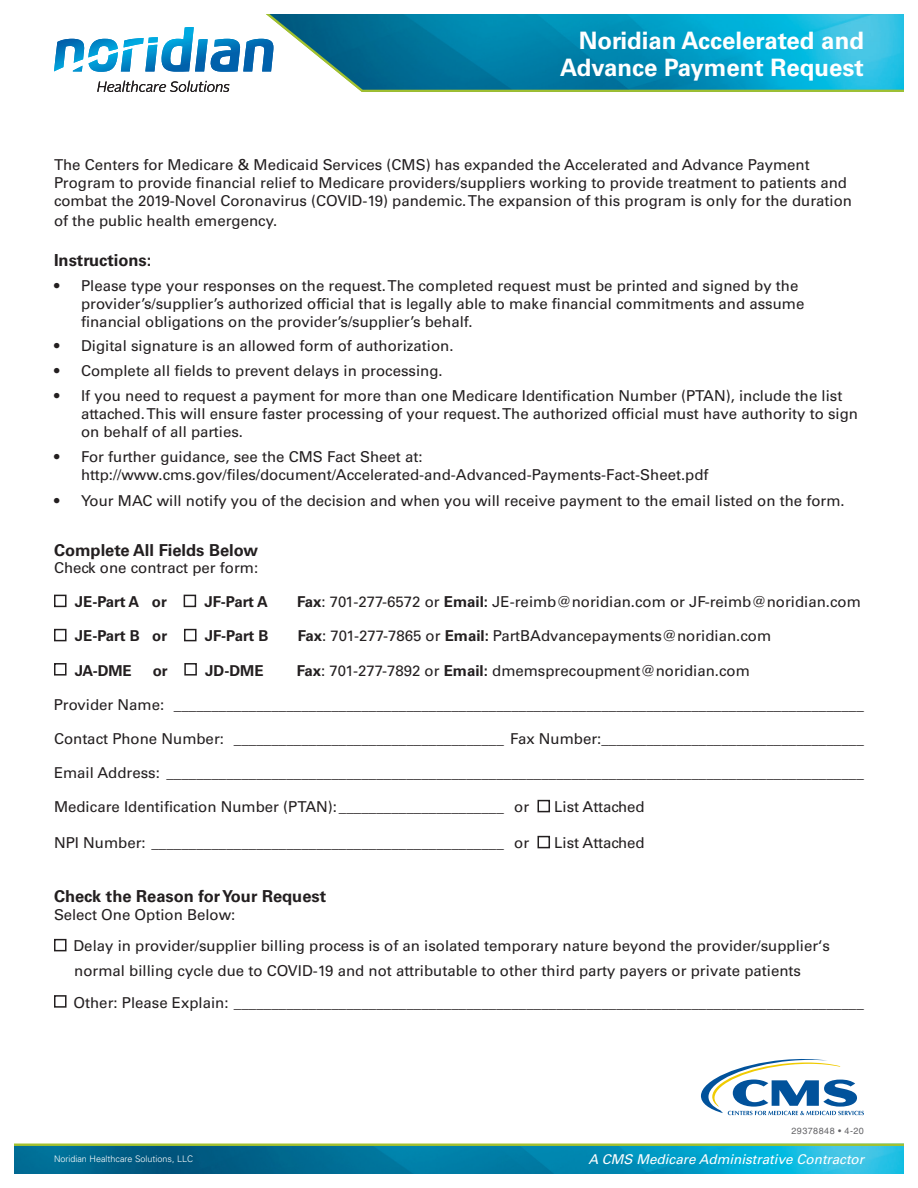
<style>
.page{position:relative;width:918px;height:1188px;background:#fff}
.page>*{position:absolute;margin:0;border:0;box-sizing:border-box;transform-origin:0 0}
.t1{font:700 24px/27px "Univers LT Std";color:#fff;text-align:right}
.t2{font:700 16.5px "Univers LT Std";color:#231f20}
.NUMBERS{font:15px/18px "Univers LT Std";color:#231f20}
.NUMBERS-2{font:700 15px "Univers LT Std";color:#231f20}
.t3{font:italic 13.5px "Univers LT Std";color:#fff}
.t4{font:300 9px "Univers LT Std";color:#fff}
.t5{font:9px "Helvetica LT Std";letter-spacing:.05em;color:#636366}
.s1{font-weight:700}
.s2{font-weight:400}
</style>
<div class="page">
<img style="left:14px;top:1146px;width:890px;height:28px">
<svg style="left:266px;top:14px;width:638px;height:78px;background:#1d99b8"></svg>
<hr style="left:0;top:1144px;width:918px;height:2px;background:#a1c030">
<div style="left:904px;top:0;width:14px;height:1188px;background:#fff"></div>
<div style="left:0;top:0;width:14px;height:1188px;background:#fff"></div>
<svg style="left:97px;top:81px;width:133px;height:11px"></svg>
<svg style="left:54px;top:27px;width:219px;height:45px"></svg>
<div style="left:54px;top:595px;width:13px;height:12px;border:2px solid #231f20"></div>
<div style="left:184px;top:595px;width:12px;height:12px;border:2px solid #231f20"></div>
<div style="left:54px;top:629px;width:13px;height:12px;border:2px solid #231f20"></div>
<div style="left:184px;top:629px;width:13px;height:12px;border:2px solid #231f20"></div>
<div style="left:54px;top:663px;width:13px;height:13px;border:2px solid #231f20"></div>
<div style="left:184px;top:663px;width:13px;height:13px;border:2px solid #231f20"></div>
<div style="left:538px;top:800px;width:12px;height:12px;border:2px solid #231f20"></div>
<div style="left:538px;top:836px;width:12px;height:12px;border:2px solid #231f20"></div>
<div style="left:54px;top:939px;width:13px;height:12px;border:2px solid #231f20"></div>
<div style="left:54px;top:995px;width:13px;height:13px;border:2px solid #231f20"></div>
<svg style="left:701px;top:1059px;width:163px;height:56px"></svg>
<p class="t1" style="left:560px;top:27px;width:305px">Noridian Accelerated and<br>Advance Payment Request</p>
<p class="NUMBERS" style="left:54px;top:156px;width:800px">The Centers for Medicare &amp; Medicaid Services (CMS) has expanded the Accelerated and Advance Payment<br>Program to provide financial relief to Medicare providers/suppliers working to provide treatment to patients and combat the 2019-Novel Coronavirus (COVID-19) pandemic. The expansion of this program is only for the duration</p>
<p class="NUMBERS" style="left:54px;top:212px;width:225px">of the public health emergency.</p>
<p class="t2" style="left:54px;top:250px;width:99px">Instructions:</p>
<p class="NUMBERS" style="left:81px;top:276px;width:725px;text-indent:-27px">• Please type your responses on the request. The completed request must be printed and signed by the provider’s/supplier’s authorized official that is legally able to make financial commitments and assume financial obligations on the provider’s/supplier’s behalf.</p>
<p class="NUMBERS" style="left:54px;top:337px;width:401px">• Digital signature is an allowed form of authorization.</p>
<p class="NUMBERS" style="left:54px;top:362px;width:390px">• Complete all fields to prevent delays in processing.</p>
<p class="NUMBERS" style="left:81px;top:387px;width:779px;text-indent:-27px">• If you need to request a payment for more than one Medicare Identification Number (PTAN), include the list attached. This will ensure faster processing of your request. The authorized official must have authority to sign on behalf of all parties.</p>
<p class="NUMBERS" style="left:81px;top:447px;width:629px;text-indent:-27px">• For further guidance, see the CMS Fact Sheet at: http://www.cms.gov/files/document/Accelerated-and-Advanced-Payments-Fact-Sheet.pdf</p>
<p class="NUMBERS" style="left:54px;top:492px;width:792px">• Your MAC will notify you of the decision and when you will receive payment to the email listed on the form.</p>
<p class="t2" style="left:54px;top:541px;width:206px">Complete All Fields Below</p>
<p class="NUMBERS" style="left:54px;top:559px;width:206px">Check one contract per form:</p>
<p class="NUMBERS-2" style="left:75px;top:593px;width:94px">JE-Part A or</p>
<p class="NUMBERS-2" style="left:204px;top:593px;width:65px">JF-Part A</p>
<p class="NUMBERS" style="left:297px;top:593px;width:565px"><span class="s1">Fax</span>: 701-277-6572 or <span class="s1">Email:</span> JE-reimb@noridian.com or JF-reimb@noridian.com</p>
<p class="NUMBERS-2" style="left:75px;top:627px;width:94px">JE-Part B or</p>
<p class="NUMBERS-2" style="left:205px;top:627px;width:65px">JF-Part B</p>
<p class="NUMBERS" style="left:298px;top:627px;width:475px"><span class="s1">Fax</span>: 701-277-7865 or <span class="s1">Email:</span> PartBAdvancepayments@noridian.com</p>
<p class="NUMBERS-2" style="left:75px;top:661px;width:58px">JA-DME</p>
<p class="NUMBERS-2" style="left:153px;top:661px;width:16px">or</p>
<p class="NUMBERS-2" style="left:205px;top:661px;width:60px">JD-DME</p>
<p class="NUMBERS" style="left:297px;top:661px;width:454px"><span class="s1">Fax</span>: 701-277-7892 or <span class="s1">Email:</span> dmemsprecoupment@noridian.com</p>
<p class="NUMBERS" style="left:54px;top:696px;width:812px">Provider Name: ____________________________________________________________________________________________</p>
<p class="NUMBERS" style="left:54px;top:730px;width:811px">Contact Phone Number: ____________________________________ Fax Number:<span class="s1">___________________________________</span></p>
<p class="NUMBERS-2" style="left:54px;top:764px;width:811px"><span class="s2">Email Address:</span> _____________________________________________________________________________________________</p>
<p class="NUMBERS" style="left:54px;top:798px;width:477px">Medicare Identification Number (PTAN): ______________________ or</p>
<p class="NUMBERS" style="left:554px;top:798px;width:92px">List Attached</p>
<p class="NUMBERS" style="left:54px;top:834px;width:477px">NPI Number: _______________________________________________ or</p>
<p class="NUMBERS" style="left:554px;top:834px;width:92px">List Attached</p>
<p class="t2" style="left:54px;top:886px;width:274px">Check the Reason for Your Request</p>
<p class="NUMBERS" style="left:54px;top:906px;width:183px">Select One Option Below:</p>
<p class="NUMBERS" style="left:74px;top:937px;width:758px">Delay in provider/supplier billing process is of an isolated temporary nature beyond the provider/supplier‘s</p>
<p class="NUMBERS" style="left:74px;top:962px;width:728px">normal billing cycle due to COVID-19 and not attributable to other third party payers or private patients</p>
<p class="NUMBERS-2" style="left:74px;top:994px;width:792px"><span class="s2">Other: Please Explain:</span> ____________________________________________________________________________________</p>
<p class="t4" style="left:54px;top:1154px;width:141px">Noridian Healthcare Solutions, LLC</p>
<p class="t5" style="left:792px;top:1126px;width:74px">29378848 • 4-20</p>
<p class="t3" style="left:588px;top:1152px;width:277px">A CMS Medicare Administrative Contractor</p>
<p class="t4" style="left:725px;top:1154px;width:141px">Noridian Healthcare Solutions, LLC</p>
</div>
